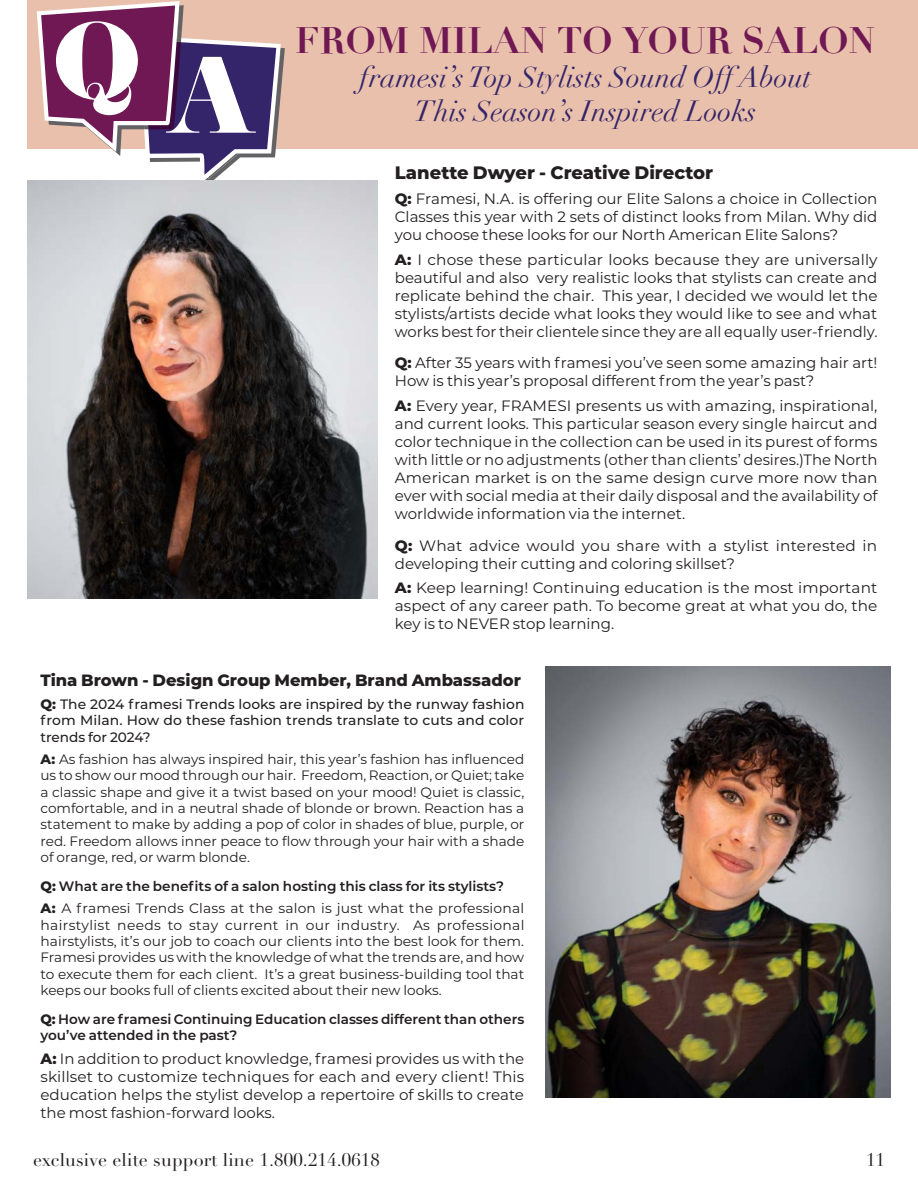
<style>
.page{position:relative;width:918px;height:1188px;background:#fff}
.page>*{position:absolute;margin:0;border:0;box-sizing:border-box;transform-origin:0 0}
.t1{font:94.8px "Eloquent JF Pro";color:#fff;scale:1.06 1}
.t2{font:700 36px "Didot";color:#6f1854}
.t3{font:italic 28.5px "Didot";color:#342469}
.t4{font:18px "Didot LT Pro";letter-spacing:.01em;color:#231f20}
.t5{font:800 18px "Montserrat";color:#231f20}
.t6{font:800 16.35px "Montserrat";color:#231f20}
.t7{font:15px/18px "Montserrat";color:#231f20;text-align:justify}
.t8{font:13.65px/16.4px "Montserrat";color:#231f20;text-align:justify}
.t9{font:600 13.65px/16.4px "Montserrat";color:#231f20}
.t10{font:500 13.65px/16.4px "Montserrat";letter-spacing:.005em;color:#231f20;text-align:justify}
.s1{font-weight:800}
</style>
<div class="page">
<div style="left:28px;top:0;width:890px;height:148px;background:#e9c0ab"></div>
<svg style="left:37px;top:1px;width:248px;height:179px"></svg>
<img style="left:27px;top:180px;width:351px;height:418px">
<img style="left:545px;top:666px;width:346px;height:432px">
<h1 class="t1" style="left:54px;top:27px;width:191px">Q A</h1>
<p class="t2" style="left:295px;top:17px;width:581px">FROM MILAN TO YOUR SALON</p>
<p class="t3" style="left:359px;top:59px;width:453px">framesi’s Top Stylists Sound Off About</p>
<p class="t3" style="left:414px;top:93px;width:343px">This Season’s Inspired Looks</p>
<p class="t5" style="left:395px;top:160px;width:320px">Lanette Dwyer - Creative Director</p>
<p class="t7" style="left:395px;top:189px;width:484px"><span class="s1">Q:</span> Framesi, N.A. is offering our Elite Salons a choice in Collection Classes this year with 2 sets of distinct looks from Milan. Why did you choose these looks for our North American Elite Salons?</p>
<p class="t7" style="left:395px;top:250px;width:484px"><span class="s1">A:</span> I chose these particular looks because they are universally beautiful and also very realistic looks that stylists can create and replicate behind the chair. This year, I decided we would let the stylists/artists decide what looks they would like to see and what works best for their clientele since they are all equally user-friendly.</p>
<p class="t7" style="left:395px;top:354px;width:484px"><span class="s1">Q:</span> After 35 years with framesi you’ve seen some amazing hair art!<br>How is this year’s proposal different from the year’s past?</p>
<p class="t7" style="left:395px;top:396px;width:484px"><span class="s1">A:</span> Every year, FRAMESI presents us with amazing, inspirational, and current looks. This particular season every single haircut and color technique in the collection can be used in its purest of forms with little or no adjustments (other than clients’ desires.)The North American market is on the same design curve more now than ever with social media at their daily disposal and the availability of worldwide information via the internet.</p>
<p class="t7" style="left:395px;top:536px;width:484px"><span class="s1">Q:</span> What advice would you share with a stylist interested in developing their cutting and coloring skillset?</p>
<p class="t7" style="left:395px;top:579px;width:484px"><span class="s1">A:</span> Keep learning! Continuing education is the most important aspect of any career path. To become great at what you do, the key is to NEVER stop learning.</p>
<p class="t6" style="left:40px;top:669px;width:482px">Tina Brown - Design Group Member, Brand Ambassador</p>
<p class="t10" style="left:40px;top:695px;width:485px"><span class="s1">Q:</span> The 2024 framesi Trends looks are inspired by the runway fashion from Milan. How do these fashion trends translate to cuts and color trends for 2024?</p>
<p class="t8" style="left:40px;top:751px;width:485px"><span class="s1">A:</span> As fashion has always inspired hair, this year’s fashion has influenced us to show our mood through our hair. Freedom, Reaction, or Quiet; take a classic shape and give it a twist based on your mood! Quiet is classic, comfortable, and in a neutral shade of blonde or brown. Reaction has a statement to make by adding a pop of color in shades of blue, purple, or red. Freedom allows inner peace to flow through your hair with a shade of orange, red, or warm blonde.</p>
<p class="t9" style="left:40px;top:877px;width:465px"><span class="s1">Q:</span> What are the benefits of a salon hosting this class for its stylists?</p>
<p class="t8" style="left:40px;top:900px;width:486px"><span class="s1">A:</span> A framesi Trends Class at the salon is just what the professional hairstylist needs to stay current in our industry. As professional hairstylists, it’s our job to coach our clients into the best look for them.<br>Framesi provides us with the knowledge of what the trends are, and how to execute them for each client. It’s a great business-building tool that keeps our books full of clients excited about their new looks.</p>
<p class="t9" style="left:40px;top:1010px;width:485px"><span class="s1">Q:</span> How are framesi Continuing Education classes different than others you’ve attended in the past?</p>
<p class="t7" style="left:40px;top:1049px;width:485px"><span class="s1">A:</span> In addition to product knowledge, framesi provides us with the skillset to customize techniques for each and every client! This education helps the stylist develop a repertoire of skills to create the most fashion-forward looks.</p>
<p class="t4" style="left:33px;top:1150px;width:348px">exclusive elite support line 1.800.214.0618</p>
<p class="t4" style="left:866px;top:1150px;width:20px">11</p>
</div>
